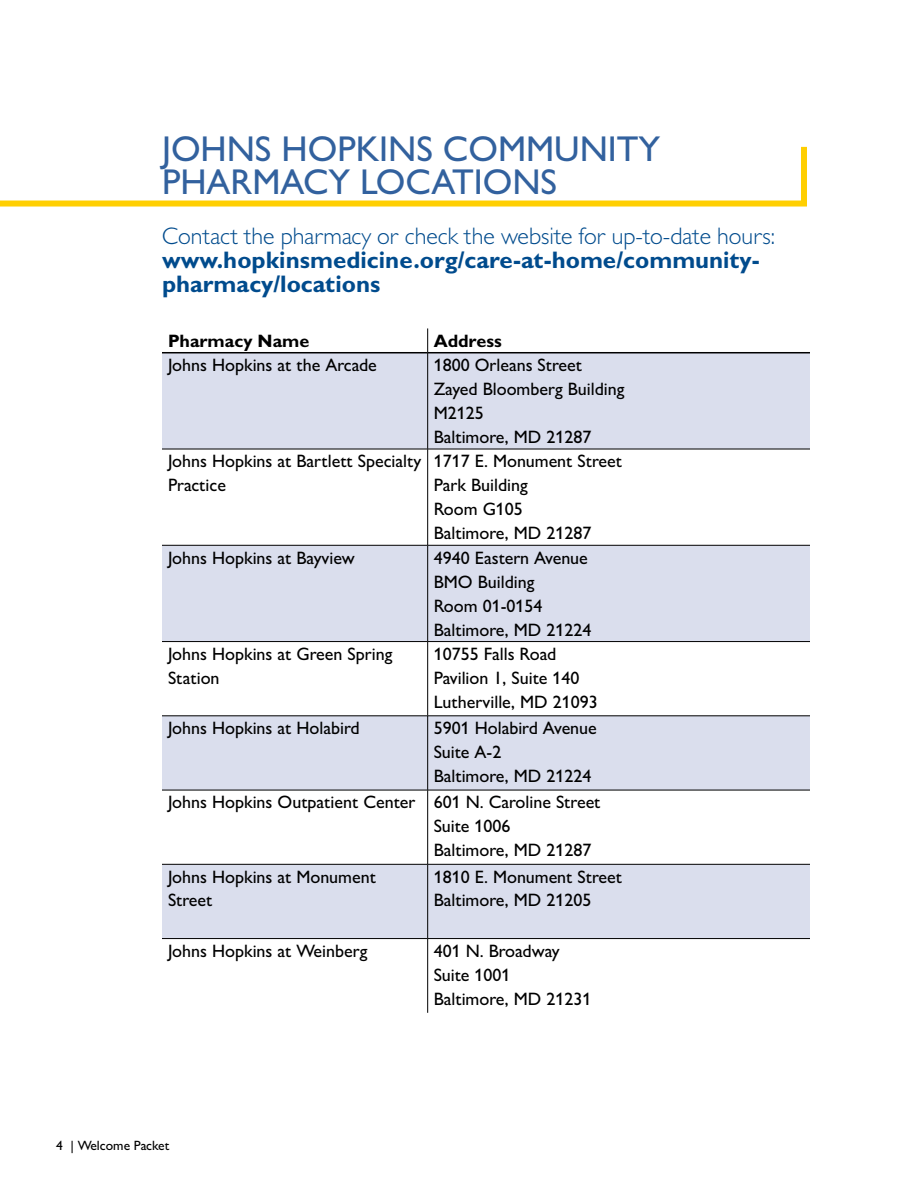
<style>
.page{position:relative;width:918px;height:1188px;background:#fff}
.page>*{position:absolute;margin:0;border:0;box-sizing:border-box;transform-origin:0 0}
.t1{font:500 36px/33px "Gill Sans MT Std";color:#32619e}
.t2{font:700 24px/24px "Gill Sans MT Std";color:#004b8d}
.t3{font:300 24px "Gill Sans MT Std";color:#004b8d}
.t4{font:500 18px/24px "Gill Sans MT Std";color:#000}
.t5{font:700 18px "Gill Sans MT Std";color:#000}
.t6{font:500 13.5px "Gill Sans MT Std";color:#000}
</style>
<div class="page">
<div style="left:162px;top:353px;width:648px;height:96px;background:#dadeed"></div>
<svg style="left:162px;top:546px;width:648px;height:392px;fill:#dadeed"></svg>
<hr style="left:162px;top:352px;width:265px;height:1px;background:#000">
<hr style="left:428px;top:352px;width:382px;height:1px;background:#000">
<hr style="left:427px;top:353px;width:1px;height:96px;background:#000">
<hr style="left:162px;top:449px;width:266px;height:1px;background:#000">
<hr style="left:428px;top:449px;width:382px;height:1px;background:#000">
<hr style="left:427px;top:449px;width:1px;height:96px;background:#000">
<hr style="left:162px;top:545px;width:266px;height:1px;background:#000">
<hr style="left:428px;top:545px;width:382px;height:1px;background:#000">
<hr style="left:427px;top:545px;width:1px;height:96px;background:#000">
<hr style="left:162px;top:641px;width:266px;height:1px;background:#000">
<hr style="left:428px;top:641px;width:382px;height:1px;background:#000">
<hr style="left:427px;top:642px;width:1px;height:74px;background:#000">
<hr style="left:162px;top:716px;width:266px;height:1px;background:#000">
<hr style="left:428px;top:716px;width:382px;height:1px;background:#000">
<hr style="left:427px;top:716px;width:1px;height:74px;background:#000">
<hr style="left:162px;top:790px;width:266px;height:1px;background:#000">
<hr style="left:428px;top:790px;width:382px;height:1px;background:#000">
<hr style="left:427px;top:790px;width:1px;height:74px;background:#000">
<hr style="left:162px;top:864px;width:266px;height:1px;background:#000">
<hr style="left:428px;top:864px;width:382px;height:1px;background:#000">
<hr style="left:427px;top:864px;width:1px;height:74px;background:#000">
<hr style="left:162px;top:938px;width:266px;height:1px;background:#000">
<hr style="left:428px;top:938px;width:382px;height:1px;background:#000">
<hr style="left:427px;top:939px;width:1px;height:74px;background:#000">
<svg style="left:427px;top:328px;width:1px;height:25px"></svg>
<svg style="left:0;top:146px;width:807px;height:61px"></svg>
<h1 class="t1" style="left:162px;top:132px;width:500px">JOHNS HOPKINS COMMUNITY<br>PHARMACY LOCATIONS</h1>
<h2 class="t3" style="left:162px;top:221px;width:614px">Contact the pharmacy or check the website for up-to-date hours:</h2>
<h2 class="t2" style="left:162px;top:247px;width:599px">www.hopkinsmedicine.org/care-at-home/community&shy;pharmacy/locations</h2>
<p class="t5" style="left:168px;top:330px;width:143px">Pharmacy Name</p>
<p class="t5" style="left:434px;top:330px;width:70px">Address</p>
<p class="t4" style="left:168px;top:353px;width:210px">Johns Hopkins at the Arcade</p>
<p class="t4" style="left:434px;top:353px;width:192px">1800 Orleans Street<br>Zayed Bloomberg Building<br>M2125<br>Baltimore, MD 21287</p>
<p class="t4" style="left:168px;top:449px;width:255px">Johns Hopkins at Bartlett Specialty<br>Practice</p>
<p class="t4" style="left:434px;top:449px;width:190px">1717 E. Monument Street<br>Park Building<br>Room G105<br>Baltimore, MD 21287</p>
<p class="t4" style="left:168px;top:545px;width:188px">Johns Hopkins at Bayview</p>
<p class="t4" style="left:434px;top:545px;width:159px">4940 Eastern Avenue<br>BMO Building<br>Room 01-0154<br>Baltimore, MD 21224</p>
<p class="t4" style="left:168px;top:642px;width:226px">Johns Hopkins at Green Spring<br>Station</p>
<p class="t4" style="left:434px;top:642px;width:166px">10755 Falls Road<br>Pavilion 1, Suite 140<br>Lutherville, MD 21093</p>
<p class="t4" style="left:168px;top:716px;width:193px">Johns Hopkins at Holabird</p>
<p class="t4" style="left:434px;top:716px;width:165px">5901 Holabird Avenue<br>Suite A-2<br>Baltimore, MD 21224</p>
<p class="t4" style="left:434px;top:790px;width:168px;text-indent:-266px">Johns Hopkins Outpatient Center 601 N. Caroline Street<br>Suite 1006<br>Baltimore, MD 21287</p>
<p class="t4" style="left:168px;top:864px;width:210px">Johns Hopkins at Monument<br>Street</p>
<p class="t4" style="left:434px;top:864px;width:190px">1810 E. Monument Street<br>Baltimore, MD 21205</p>
<p class="t4" style="left:168px;top:939px;width:201px">Johns Hopkins at Weinberg</p>
<p class="t4" style="left:434px;top:939px;width:159px">401 N. Broadway<br>Suite 1001<br>Baltimore, MD 21231</p>
<p class="t6" style="left:56px;top:1137px;width:115px">4 | Welcome Packet</p>
</div>
